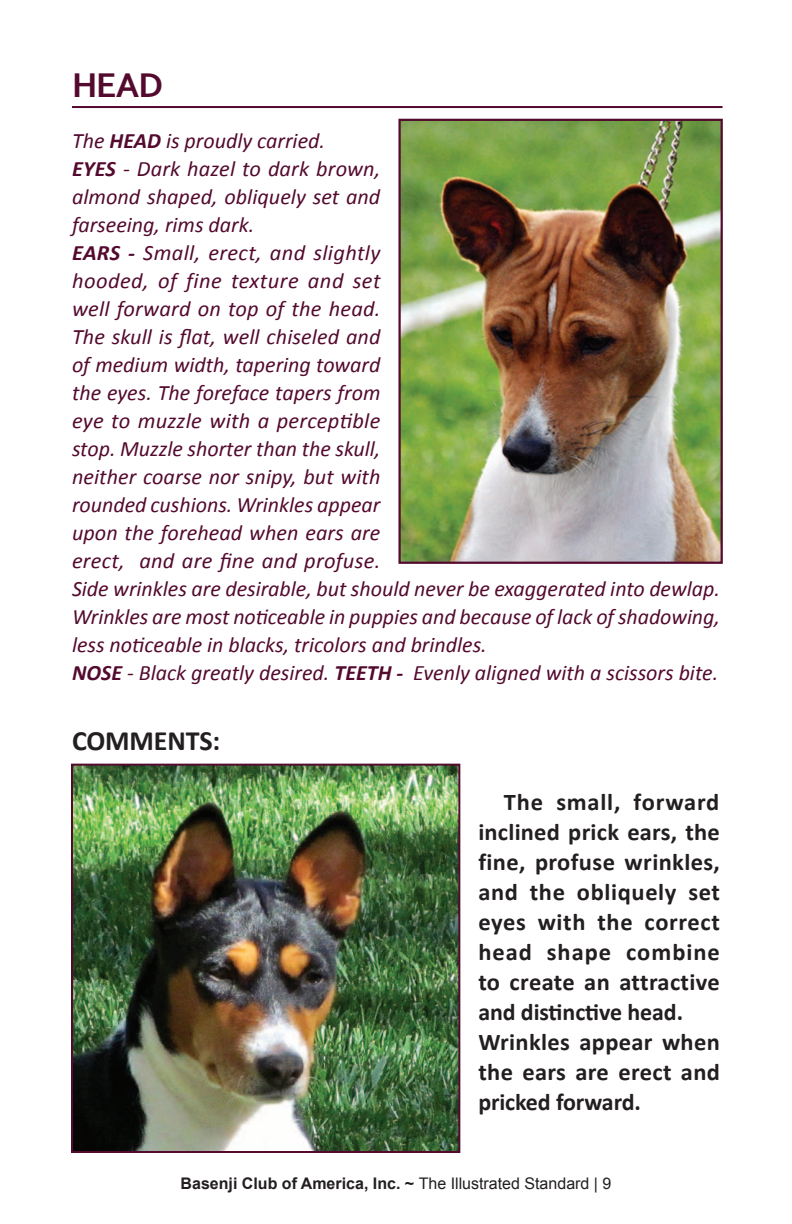
<style>
.page{position:relative;width:792px;height:1224px;background:#fff}
.page>*{position:absolute;margin:0;border:0;box-sizing:border-box;transform-origin:0 0}
.Elements_of_Standard{font:700 36px "Corbel";color:#530a2e}
.Comment_Header{font:700 28px "Calibri";letter-spacing:-.005em;color:#231f20}
.Text-Comments{font:700 24px/30px "Calibri";letter-spacing:.015em;color:#231f20}
.Text-Standard{font:italic 22px/28px "Calibri";color:#530a2e;text-align:justify}
.t1{font:700 16px "Arial";color:#231f20}
.s1{font-weight:700}
.s2{font-weight:400}
</style>
<div class="page">
<hr style="left:72px;top:106px;width:651px;height:2px;background:#530a2e">
<img style="left:401px;top:122px;width:319px;height:439px">
<div style="left:398px;top:119px;width:325px;height:445px;border:2px solid #530a2e"></div>
<img style="left:74px;top:767px;width:383px;height:383px">
<div style="left:71px;top:764px;width:389px;height:389px;border:2px solid #530a2e"></div>
<p class="Elements_of_Standard" style="left:72px;top:63px;width:93px">HEAD</p>
<p class="Text-Standard" style="left:72px;top:126px;width:255px">The <span class="s1">HEAD</span> is proudly carried.</p>
<p class="Text-Standard" style="left:72px;top:154px;width:310px"><span class="s1">EYES</span> - Dark hazel to dark brown, almond shaped, obliquely set and farseeing, rims dark.</p>
<p class="Text-Standard" style="left:72px;top:238px;width:649px;text-align:left"><span class="s1">EARS -</span> Small, erect, and slightly<br>hooded, of fine texture and set<br>well forward on top of the head.<br>The skull is flat, well chiseled and<br>of medium width, tapering toward<br>the eyes. The foreface tapers from<br>eye to muzzle with a perceptible<br>stop. Muzzle shorter than the skull,<br>neither coarse nor snipy, but with<br>rounded cushions. Wrinkles appear<br>upon the forehead when ears are<br>erect, and are fine and profuse.<br>Side wrinkles are desirable, but should never be exaggerated into dewlap.<br>Wrinkles are most noticeable in puppies and because of lack of shadowing, less noticeable in blacks, tricolors and brindles.</p>
<p class="Text-Standard" style="left:72px;top:658px;width:648px"><span class="s1">NOSE</span> - Black greatly desired. <span class="s1">TEETH -</span> Evenly aligned with a scissors bite.</p>
<p class="Comment_Header" style="left:72px;top:723px;width:150px">COMMENTS:</p>
<p class="Text-Comments" style="left:478px;top:787px;width:243px;text-indent:26px">The small, forward inclined prick ears, the fine, profuse wrinkles, and the obliquely set eyes with the correct head shape combine to create an attractive and distinctive head.<br>Wrinkles appear when the ears are erect and pricked forward.</p>
<p class="t1" style="left:181px;top:1172px;width:432px">Basenji Club of America, Inc. ~ <span class="s2">The Illustrated Standard | 9</span></p>
</div>
